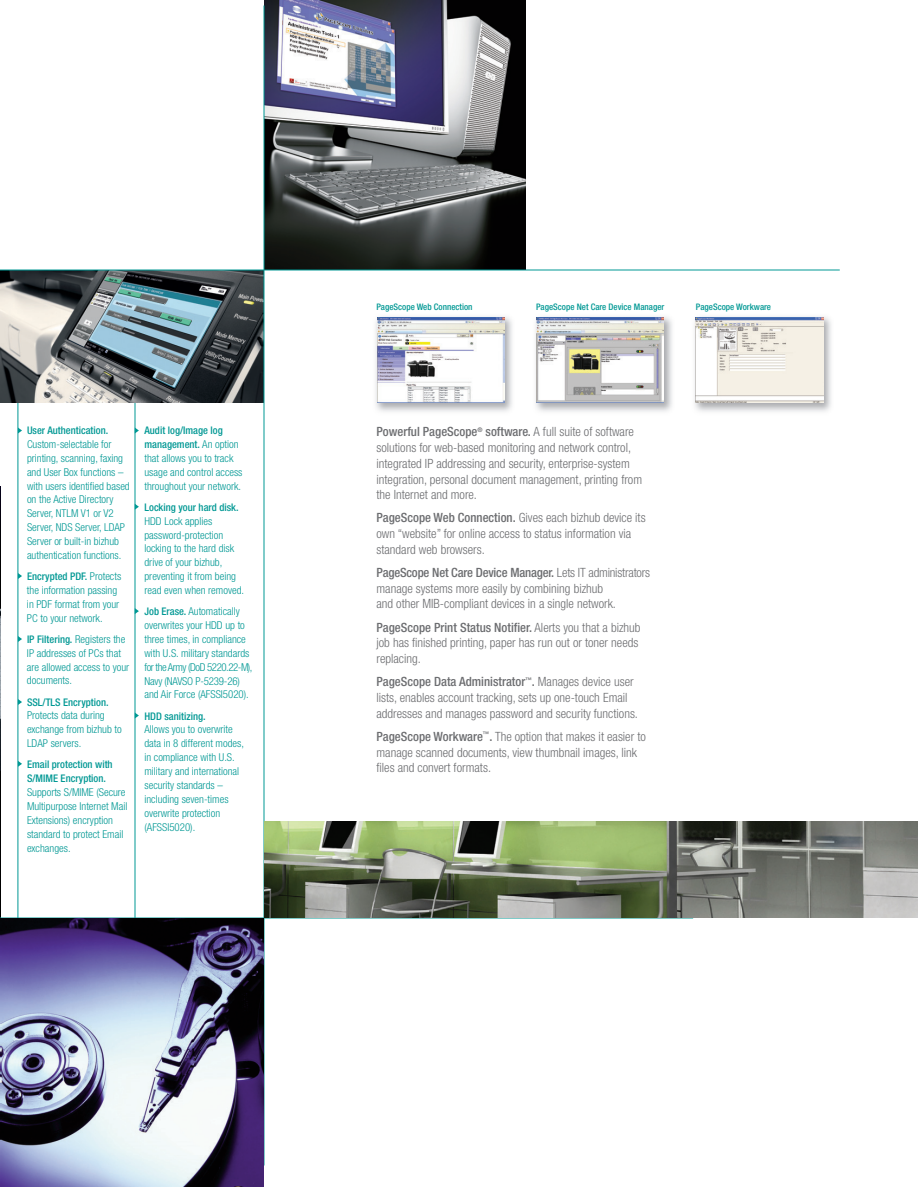
<style>
.page{position:relative;width:918px;height:1188px;background:#fff}
.page>*{position:absolute;margin:0;border:0;box-sizing:border-box;transform-origin:0 0}
.t1{font:300 condensed 12.75px/15.8px "Helvetica Neue LT";color:#6c6d70}
.t2{font:300 condensed 10.8px/14px "Helvetica Neue LT";color:#009894}
.t3{font:500 condensed 10.5px/13.8px "Helvetica Neue LT";color:#009894}
.t4{font:500 condensed 9px "Helvetica Neue LT";color:#009894}
.s1{font-weight:300;font-size:10.8px}
.s2{font-weight:500;font-size:10.5px}
.s3{font-weight:500}
</style>
<div class="page">
<hr style="left:18px;top:275px;width:1px;height:891px;background:#009894">
<svg style="left:18px;top:427px;width:4px;height:7px"></svg>
<svg style="left:18px;top:573px;width:4px;height:6px"></svg>
<svg style="left:18px;top:636px;width:4px;height:6px"></svg>
<svg style="left:18px;top:699px;width:4px;height:6px"></svg>
<svg style="left:18px;top:761px;width:4px;height:6px"></svg>
<img style="left:0;top:486px;width:1px;height:432px">
<img style="left:264px;top:1px;width:262px;height:269px">
<hr style="left:135px;top:274px;width:1px;height:892px;background:#009894">
<svg style="left:135px;top:427px;width:4px;height:7px"></svg>
<svg style="left:135px;top:504px;width:4px;height:6px"></svg>
<svg style="left:135px;top:608px;width:4px;height:6px"></svg>
<svg style="left:135px;top:712px;width:4px;height:7px"></svg>
<img style="left:1px;top:271px;width:263px;height:132px">
<img style="left:375px;top:316px;width:137px;height:96px">
<img style="left:377px;top:318px;width:128px;height:85px">
<img style="left:535px;top:316px;width:137px;height:96px">
<img style="left:536px;top:318px;width:128px;height:85px">
<img style="left:694px;top:316px;width:137px;height:96px">
<img style="left:695px;top:318px;width:128px;height:85px">
<hr style="left:264px;top:6px;width:1px;height:1160px;background:#009894">
<hr style="left:0;top:270px;width:840px;height:1px;background:#009894">
<hr style="left:0;top:918px;width:693px;height:1px;background:#009894">
<img style="left:264px;top:821px;width:654px;height:97px">
<img style="left:0;top:918px;width:264px;height:268px">
<p class="t3" style="left:27px;top:424px;width:83px">User Authentication.</p>
<p class="t2" style="left:27px;top:438px;width:104px">Custom-selectable for printing, scanning, faxing and User Box functions – with users identified based on the Active Directory<br>Server, NTLM V1 or V2<br>Server, NDS Server, LDAP<br>Server or built-in bizhub authentication functions.</p>
<p class="t3" style="left:27px;top:570px;width:96px">Encrypted PDF. <span class="s1">Protects</span></p>
<p class="t2" style="left:27px;top:584px;width:94px">the information passing in PDF format from your<br>PC to your network.</p>
<p class="t3" style="left:27px;top:633px;width:100px">IP Filtering. <span class="s1">Registers the</span></p>
<p class="t2" style="left:27px;top:647px;width:104px">IP addresses of PCs that are allowed access to your documents.</p>
<p class="t3" style="left:27px;top:696px;width:83px">SSL/TLS Encryption.</p>
<p class="t2" style="left:27px;top:710px;width:96px">Protects data during exchange from bizhub to<br>LDAP servers.</p>
<p class="t3" style="left:27px;top:759px;width:87px">Email protection with<br>S/MIME Encryption.</p>
<p class="t2" style="left:27px;top:786px;width:102px">Supports S/MIME (Secure<br>Multipurpose Internet Mail<br>Extensions) encryption standard to protect Email exchanges.</p>
<p class="t3" style="left:144px;top:424px;width:96px">Audit log/Image log management. <span class="s1">An option</span></p>
<p class="t2" style="left:144px;top:452px;width:100px">that allows you to track usage and control access throughout your network.</p>
<p class="t3" style="left:144px;top:501px;width:96px">Locking your hard disk.</p>
<p class="t2" style="left:144px;top:515px;width:101px">HDD Lock applies password-protection locking to the hard disk drive of your bizhub, preventing it from being read even when removed.</p>
<p class="t2" style="left:144px;top:605px;width:109px"><span class="s2">Job Erase.</span> Automatically overwrites your HDD up to three times, in compliance with U.S. military standards for the Army (DoD 5220.22-M),<br>Navy (NAVSO P-5239-26) and Air Force (AFSSI5020).</p>
<p class="t3" style="left:144px;top:710px;width:63px">HDD sanitizing.</p>
<p class="t2" style="left:144px;top:724px;width:101px">Allows you to overwrite data in 8 different modes, in compliance with U.S. military and international security standards – including seven-times overwrite protection (AFSSI5020).</p>
<p class="t4" style="left:376px;top:303px;width:98px">PageScope Web Connection</p>
<p class="t4" style="left:536px;top:303px;width:130px">PageScope Net Care Device Manager</p>
<p class="t4" style="left:696px;top:303px;width:77px">PageScope Workware</p>
<p class="t1" style="left:377px;top:425px;width:267px"><span class="s3">Powerful PageScope</span><sup>®</sup> <span class="s3">software.</span> A full suite of software solutions for web-based monitoring and network control, integrated IP addressing and security, enterprise-system integration, personal document management, printing from the Internet and more.</p>
<p class="t1" style="left:377px;top:511px;width:271px"><span class="s3">PageScope Web Connection.</span> Gives each bizhub device its own “website” for online access to status information via standard web browsers.</p>
<p class="t1" style="left:377px;top:566px;width:275px"><span class="s3">PageScope Net Care Device Manager.</span> Lets IT administrators manage systems more easily by combining bizhub<br>and other MIB-compliant devices in a single network.</p>
<p class="t1" style="left:377px;top:620px;width:266px"><span class="s3">PageScope Print Status Notifier.</span> Alerts you that a bizhub job has finished printing, paper has run out or toner needs replacing.</p>
<p class="t1" style="left:377px;top:675px;width:263px"><span class="s3">PageScope Data Administrator</span><sup>™</sup><span class="s3">.</span> Manages device user lists, enables account tracking, sets up one-touch Email addresses and manages password and security functions.</p>
<p class="t1" style="left:377px;top:730px;width:271px"><span class="s3">PageScope Workware</span><sup>™</sup><span class="s3">.</span> The option that makes it easier to manage scanned documents, view thumbnail images, link files and convert formats.</p>
</div>
